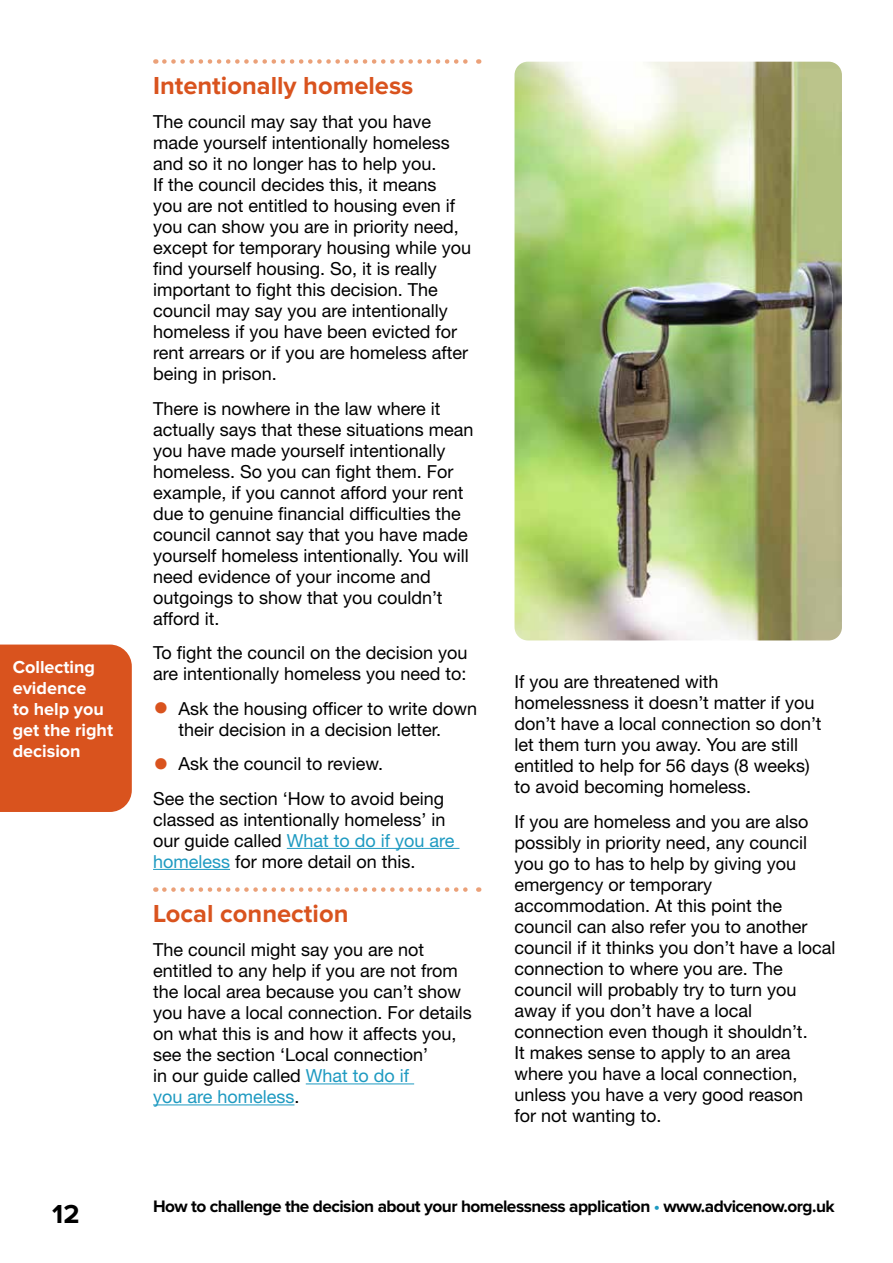
<style>
.page{position:relative;width:893px;height:1263px;background:#fff}
.page>*{position:absolute;margin:0;border:0;box-sizing:border-box;transform-origin:0 0}
.t1{font:700 27px "Proxima Nova";color:#000}
.t2{font:700 25.5px "Proxima Nova";color:#d9531e}
.t3{font:18px/21px "Helvetica Neue LT Std";color:#000}
.t4{font:700 18px/21px "Proxima Nova";color:#fff}
.t5{font:700 17.25px "Proxima Nova";letter-spacing:-.03em;color:#000}
.s1{font-size:31.5px;color:#d9531e}
.s2{color:#1e9ac1}
</style>
<div class="page">
<div style="left:0;top:644px;width:132px;height:168px;background:#d9531e"></div>
<svg style="left:164px;top:59px;width:315px;height:5px"></svg>
<hr style="left:287px;top:848px;width:172px;height:1px;background:#1e9ac1">
<hr style="left:153px;top:869px;width:77px;height:1px;background:#1e9ac1">
<svg style="left:164px;top:887px;width:315px;height:5px"></svg>
<hr style="left:306px;top:1083px;width:108px;height:1px;background:#1e9ac1">
<hr style="left:153px;top:1104px;width:141px;height:1px;background:#1e9ac1">
<img style="left:514px;top:62px;width:328px;height:578px">
<p class="t4" style="left:13px;top:657px;width:102px">Collecting evidence<br>to help you get the right decision</p>
<h1 class="t1" style="left:52px;top:1202px;width:29px">12</h1>
<h2 class="t2" style="left:153px;top:73px;width:262px">Intentionally homeless</h2>
<p class="t3" style="left:153px;top:111px;width:320px">The council may say that you have made yourself intentionally homeless and so it no longer has to help you.<br>If the council decides this, it means<br>you are not entitled to housing even if you can show you are in priority need, except for temporary housing while you find yourself housing. So, it is really important to fight this decision. The council may say you are intentionally homeless if you have been evicted for rent arrears or if you are homeless after being in prison.</p>
<p class="t3" style="left:153px;top:397px;width:322px">There is nowhere in the law where it actually says that these situations mean you have made yourself intentionally homeless. So you can fight them. For example, if you cannot afford your rent due to genuine financial difficulties the council cannot say that you have made yourself homeless intentionally. You will need evidence of your income and outgoings to show that you couldn’t afford it.</p>
<p class="t3" style="left:153px;top:642px;width:316px">To fight the council on the decision you are intentionally homeless you need to:</p>
<p class="t3" style="left:153px;top:697px;width:326px;text-align:center"><span class="s1">•</span> Ask the housing officer to write down their decision in a decision letter.</p>
<p class="t3" style="left:153px;top:746px;width:293px;line-height:34.5px"><span class="s1">•</span> Ask the council to review.<br>See the section ‘How to avoid being</p>
<p class="t3" style="left:153px;top:808px;width:303px">classed as intentionally homeless’ in our guide called <span class="s2">What to do if you are homeless</span> for more detail on this.</p>
<h2 class="t2" style="left:153px;top:901px;width:197px">Local connection</h2>
<p class="t3" style="left:153px;top:939px;width:320px">The council might say you are not entitled to any help if you are not from the local area because you can’t show you have a local connection. For details on what this is and how it affects you, see the section ‘Local connection’<br>in our guide called <span class="s2">What to do if<br>you are homeless</span>.</p>
<p class="t3" style="left:514px;top:671px;width:309px">If you are threatened with homelessness it doesn’t matter if you don’t have a local connection so don’t let them turn you away. You are still entitled to help for 56 days (8 weeks) to avoid becoming homeless.</p>
<p class="t3" style="left:514px;top:811px;width:323px">If you are homeless and you are also possibly in priority need, any council you go to has to help by giving you emergency or temporary accommodation. At this point the council can also refer you to another council if it thinks you don’t have a local connection to where you are. The council will probably try to turn you away if you don’t have a local connection even though it shouldn’t.<br>It makes sense to apply to an area where you have a local connection, unless you have a very good reason<br>for not wanting to.</p>
<p class="t5" style="left:153px;top:1198px;width:683px">How to challenge the decision about your homelessness application <span class="s2">•</span> www.advicenow.org.uk</p>
</div>
